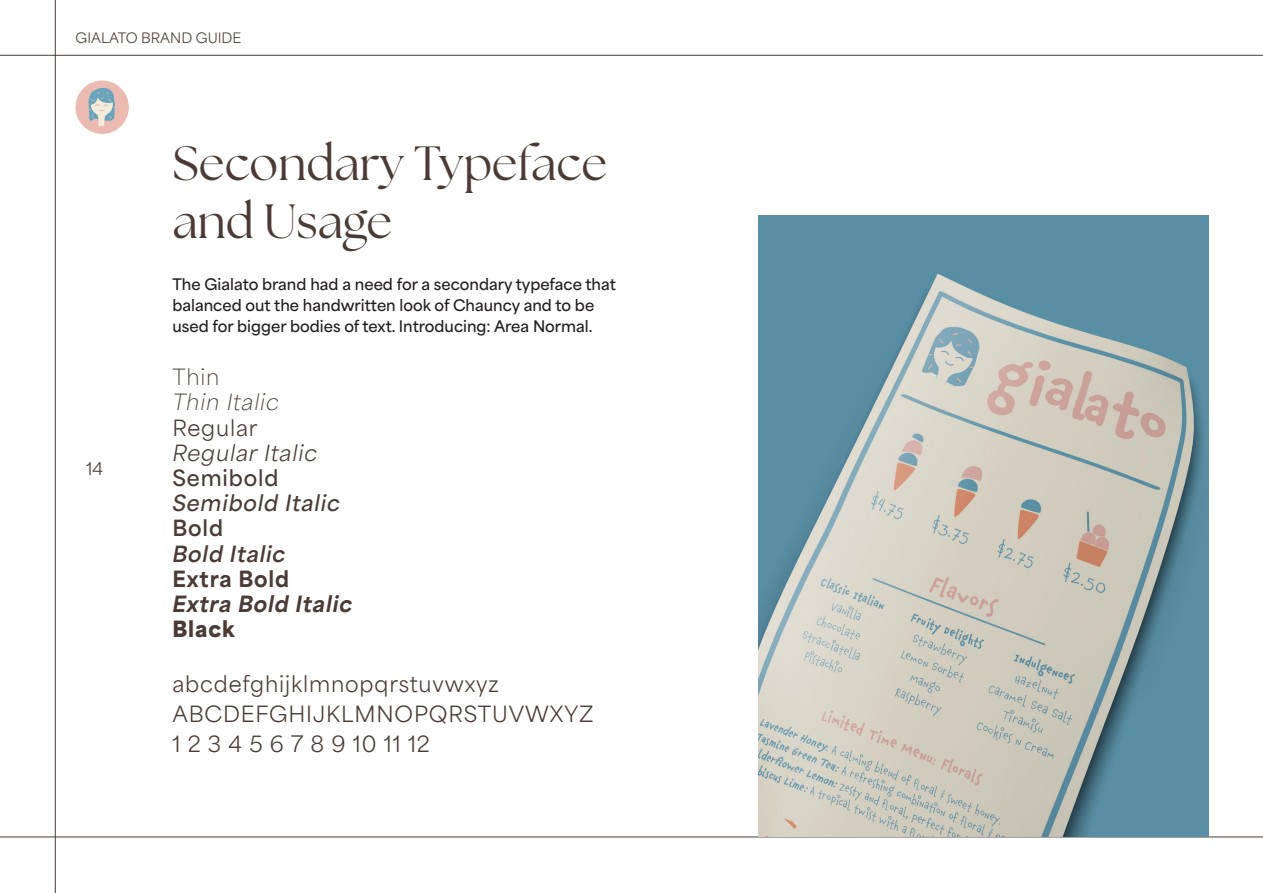
<style>
.page{position:relative;width:1263px;height:893px;background:#fff}
.page>*{position:absolute;margin:0;border:0;box-sizing:border-box;transform-origin:0 0}
.t1{font:48px "The Seasons";color:#4c3b35}
.Typeface_usage{font:21px "Area Normal";letter-spacing:.04em;color:#4c3b35}
.Typeface_usage-2{font:italic 800 21px "Area Normal";letter-spacing:.04em;color:#4c3b35}
.Typeface_usage-3{font:italic 600 21px "Area Normal";letter-spacing:.04em;color:#4c3b35}
.Typeface_usage-4{font:italic 21px "Area Normal";letter-spacing:.04em;color:#4c3b35}
.Typeface_usage-5{font:italic 100 21px "Area Normal";letter-spacing:.04em;color:#4c3b35}
.Typeface_usage-6{font:italic 700 21px "Area Normal";letter-spacing:.04em;color:#4c3b35}
.Typeface_usage-7{font:800 21px "Area Normal";letter-spacing:.04em;color:#4c3b35}
.Typeface_usage-8{font:600 21px "Area Normal";letter-spacing:.04em;color:#4c3b35}
.Typeface_usage-9{font:900 21px "Area Normal";letter-spacing:.04em;color:#4c3b35}
.Typeface_usage-10{font:100 21px "Area Normal";color:#4c3b35}
.Typeface_usage-11{font:700 21px "Area Normal";color:#4c3b35}
.t2{font:16.5px "Area Normal";color:#4c3b35}
.Paragraph_Style_Bold_Black{font:600 15px/21px "Area Normal";color:#231f20}
.t3{font:13.5px "Area Normal";color:#4c3b35}
</style>
<div class="page">
<hr style="left:0;top:55px;width:1263px;height:1px;background:#4c3b35">
<hr style="left:0;top:837px;width:1263px;height:1px;background:#4c3b35">
<hr style="left:55px;top:0;width:1px;height:893px;background:#4c3b35">
<div style="left:75px;top:81px;width:54px;height:53px;background:#ebbab1;border-radius:50%"></div>
<svg style="left:88px;top:88px;width:27px;height:38px"></svg>
<img style="left:758px;top:215px;width:451px;height:622px">
<p class="t3" style="left:75px;top:26px;width:167px">GIALATO BRAND GUIDE</p>
<p class="t1" style="left:172px;top:132px;width:436px">Secondary Typeface</p>
<p class="t1" style="left:172px;top:189px;width:221px">and Usage</p>
<p class="t2" style="left:86px;top:454px;width:19px">14</p>
<p class="Paragraph_Style_Bold_Black" style="left:172px;top:272px;width:445px">The Gialato brand had a need for a secondary typeface that balanced out the handwritten look of Chauncy and to be used for bigger bodies of text. Introducing: Area Normal.</p>
<p class="Typeface_usage-10" style="left:172px;top:359px;width:49px">Thin</p>
<p class="Typeface_usage-5" style="left:172px;top:384px;width:108px">Thin Italic</p>
<p class="Typeface_usage" style="left:172px;top:409px;width:87px">Regular</p>
<p class="Typeface_usage-4" style="left:172px;top:434px;width:146px">Regular Italic</p>
<p class="Typeface_usage-8" style="left:172px;top:459px;width:108px">Semibold</p>
<p class="Typeface_usage-3" style="left:172px;top:484px;width:169px">Semibold Italic</p>
<p class="Typeface_usage-11" style="left:172px;top:509px;width:52px">Bold</p>
<p class="Typeface_usage-6" style="left:172px;top:535px;width:114px">Bold Italic</p>
<p class="Typeface_usage-7" style="left:172px;top:560px;width:118px">Extra Bold</p>
<p class="Typeface_usage-2" style="left:172px;top:585px;width:181px">Extra Bold Italic</p>
<p class="Typeface_usage-9" style="left:172px;top:610px;width:64px">Black</p>
<p class="Typeface_usage" style="left:172px;top:666px;width:328px">abcdefghijklmnopqrstuvwxyz</p>
<p class="Typeface_usage" style="left:172px;top:696px;width:422px">ABCDEFGHIJKLMNOPQRSTUVWXYZ</p>
<p class="Typeface_usage" style="left:172px;top:726px;width:259px">1 2 3 4 5 6 7 8 9 10 11 12</p>
</div>
